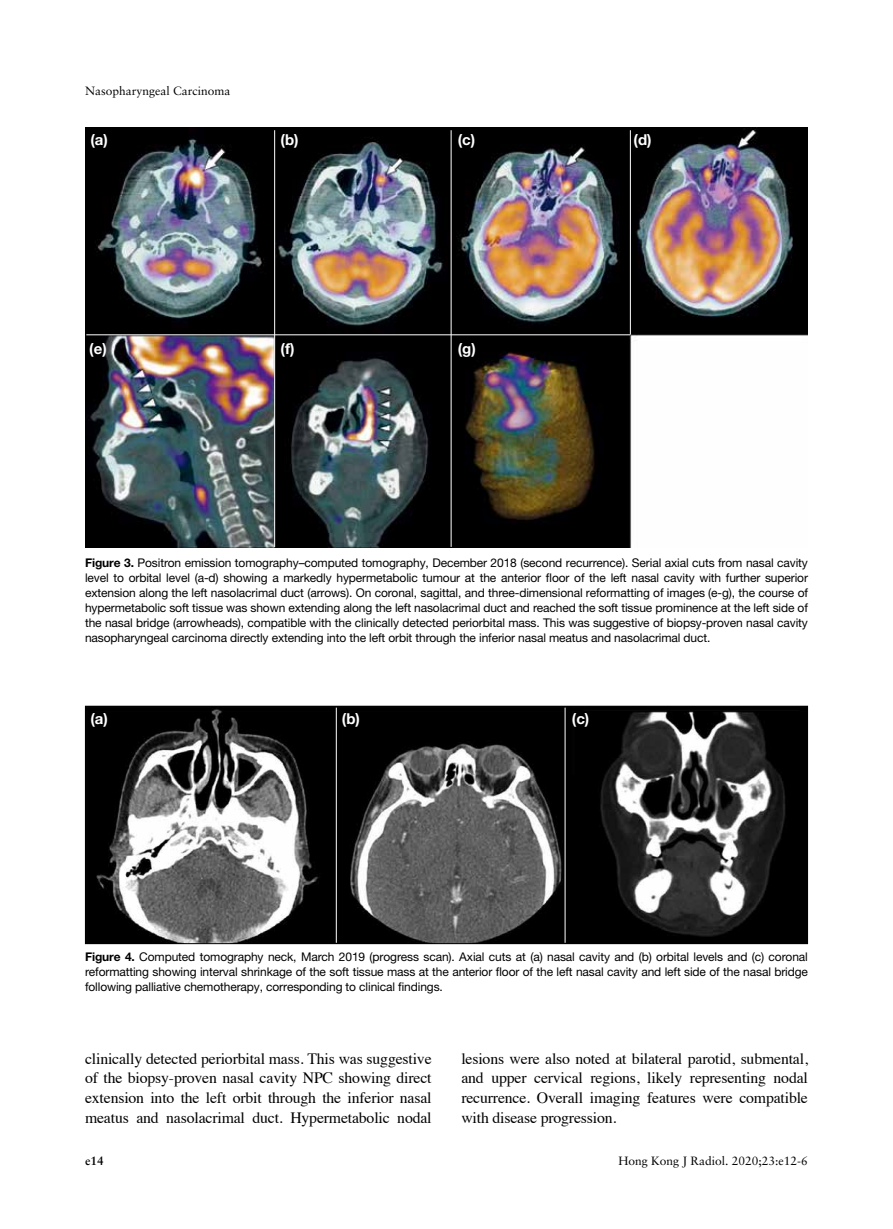
<style>
.page{position:relative;width:893px;height:1229px;background:#fff}
.page>*{position:absolute;margin:0;border:0;box-sizing:border-box;transform-origin:0 0}
.t1{font:15.75px/19.6px "Times";letter-spacing:-.01em;color:#000;text-align:justify}
.t2{font:700 15px "Helvetica Neue";color:#fff}
.t3{font:12px/15px "Helvetica Neue";letter-spacing:-.01em;color:#000;text-align:justify}
.t4{font:12px "Sabon";color:#000}
.t5{font:700 12px "Sabon";color:#000}
.s1{font-weight:700}
</style>
<div class="page">
<img style="left:85px;top:128px;width:723px;height:420px">
<img style="left:87px;top:708px;width:719px;height:234px">
<div style="left:85px;top:706px;width:723px;height:238px;border:1px solid #000"></div>
<hr style="left:274px;top:130px;width:1px;height:417px;background:#fff">
<hr style="left:336px;top:708px;width:1px;height:235px;background:#fff">
<hr style="left:565px;top:708px;width:1px;height:235px;background:#fff">
<hr style="left:451px;top:130px;width:1px;height:417px;background:#fff">
<hr style="left:630px;top:130px;width:1px;height:205px;background:#fff">
<hr style="left:86px;top:334px;width:544px;height:1px;background:#fff">
<p class="t4" style="left:85px;top:84px;width:147px">Nasopharyngeal Carcinoma</p>
<p class="t2" style="left:90px;top:130px;width:19px">(a)</p>
<p class="t2" style="left:281px;top:130px;width:20px">(b)</p>
<p class="t2" style="left:89px;top:340px;width:19px">(e)</p>
<p class="t2" style="left:281px;top:340px;width:15px">(f)</p>
<p class="t2" style="left:458px;top:130px;width:19px">(c)</p>
<p class="t2" style="left:458px;top:340px;width:20px">(g)</p>
<p class="t2" style="left:634px;top:130px;width:20px">(d)</p>
<p class="t3" style="left:85px;top:555px;width:724px"><span class="s1">Figure 3.</span> Positron emission tomography–computed tomography, December 2018 (second recurrence). Serial axial cuts from nasal cavity level to orbital level (a-d) showing a markedly hypermetabolic tumour at the anterior floor of the left nasal cavity with further superior extension along the left nasolacrimal duct (arrows). On coronal, sagittal, and three-dimensional reformatting of images (e-g), the course of hypermetabolic soft tissue was shown extending along the left nasolacrimal duct and reached the soft tissue prominence at the left side of the nasal bridge (arrowheads), compatible with the clinically detected periorbital mass. This was suggestive of biopsy-proven nasal cavity nasopharyngeal carcinoma directly extending into the left orbit through the inferior nasal meatus and nasolacrimal duct.</p>
<p class="t2" style="left:90px;top:710px;width:19px">(a)</p>
<p class="t2" style="left:342px;top:710px;width:20px">(b)</p>
<p class="t2" style="left:572px;top:710px;width:19px">(c)</p>
<p class="t3" style="left:85px;top:949px;width:724px"><span class="s1">Figure 4.</span> Computed tomography neck, March 2019 (progress scan). Axial cuts at (a) nasal cavity and (b) orbital levels and (c) coronal reformatting showing interval shrinkage of the soft tissue mass at the anterior floor of the left nasal cavity and left side of the nasal bridge following palliative chemotherapy, corresponding to clinical findings.</p>
<h1 class="t1" style="left:85px;top:1047px;width:348px">clinically detected periorbital mass. This was suggestive of the biopsy-proven nasal cavity NPC showing direct extension into the left orbit through the inferior nasal meatus and nasolacrimal duct. Hypermetabolic nodal</h1>
<h1 class="t1" style="left:461px;top:1047px;width:348px">lesions were also noted at bilateral parotid, submental, and upper cervical regions, likely representing nodal recurrence. Overall imaging features were compatible with disease progression.</h1>
<p class="t5" style="left:85px;top:1153px;width:20px">e14</p>
<p class="t4" style="left:618px;top:1153px;width:191px">Hong Kong J Radiol. 2020;23:e12-6</p>
</div>
